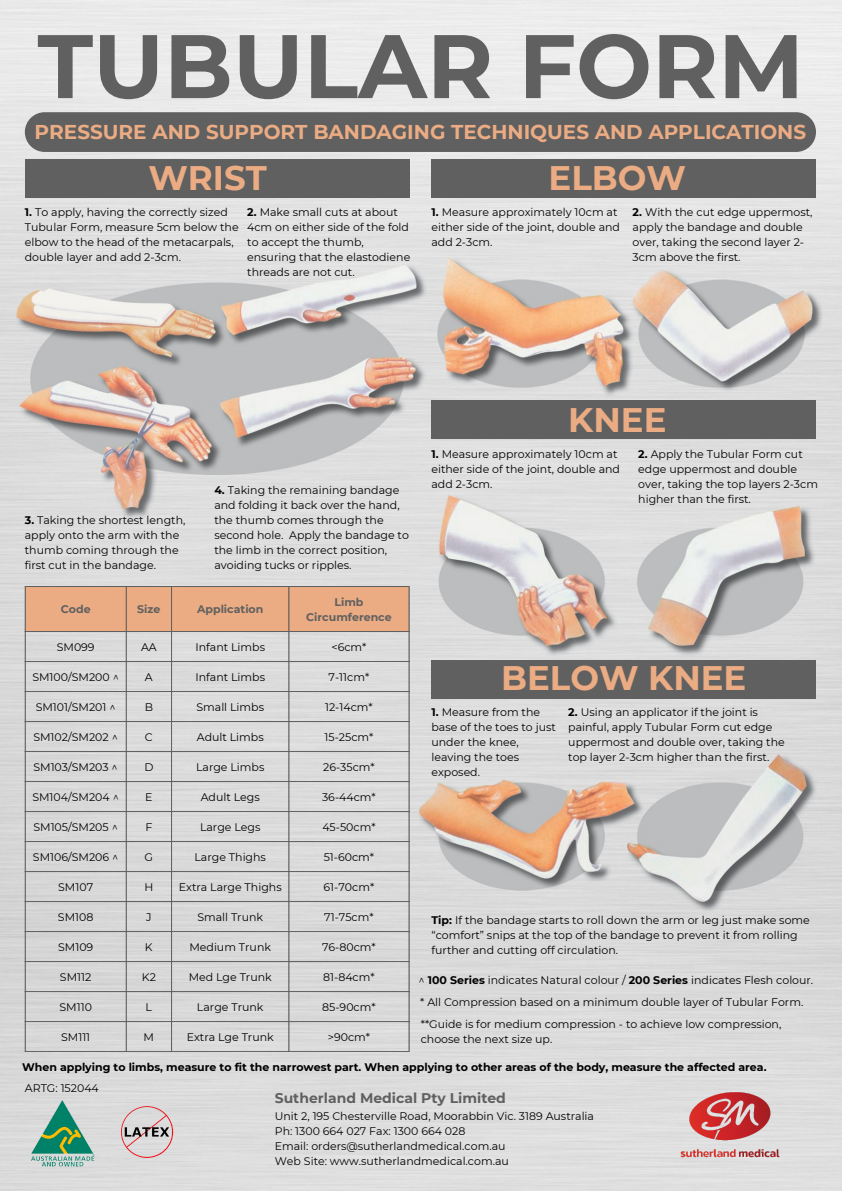
<style>
.page{position:relative;width:842px;height:1191px;background:#fff}
.page>*{position:absolute;margin:0;border:0;box-sizing:border-box;transform-origin:0 0}
.t1{font:700 90px "Montserrat";color:#606060}
.t2{font:700 34px "Montserrat";color:#ebac84}
.t3{font:700 20px "Montserrat";color:#ebac84}
.t4{font:700 14px "Montserrat";color:#606060}
.t5{font:11px/15px "Montserrat";color:#000}
.t6{font:700 11px "Montserrat";color:#000}
.t7{font:700 11px/15px "Montserrat";color:#606060;text-align:center}
.s1{font-weight:700}
</style>
<div class="page">
<img style="left:0;top:0;width:842px;height:1190px">
<div style="left:25px;top:160px;width:384px;height:38px;background:#606060"></div>
<div style="left:431px;top:160px;width:385px;height:38px;background:#606060"></div>
<div style="left:431px;top:400px;width:385px;height:38px;background:#606060"></div>
<div style="left:431px;top:660px;width:385px;height:39px;background:#606060"></div>
<div style="left:25px;top:112px;width:791px;height:40px;background:#606060;border-radius:20px"></div>
<div style="left:26px;top:587px;width:383px;height:44px;background:#ebac84"></div>
<hr style="left:25px;top:587px;width:1px;height:464px;background:#606060">
<hr style="left:126px;top:587px;width:1px;height:464px;background:#606060">
<hr style="left:171px;top:587px;width:1px;height:464px;background:#606060">
<hr style="left:289px;top:587px;width:1px;height:464px;background:#606060">
<hr style="left:409px;top:587px;width:1px;height:464px;background:#606060">
<hr style="left:25px;top:586px;width:384px;height:1px;background:#606060">
<hr style="left:25px;top:631px;width:384px;height:1px;background:#606060">
<hr style="left:25px;top:661px;width:384px;height:1px;background:#606060">
<hr style="left:25px;top:691px;width:384px;height:1px;background:#606060">
<hr style="left:25px;top:721px;width:384px;height:1px;background:#606060">
<hr style="left:25px;top:751px;width:384px;height:1px;background:#606060">
<hr style="left:25px;top:781px;width:384px;height:1px;background:#606060">
<hr style="left:25px;top:811px;width:384px;height:1px;background:#606060">
<hr style="left:25px;top:841px;width:384px;height:1px;background:#606060">
<hr style="left:25px;top:871px;width:384px;height:1px;background:#606060">
<hr style="left:25px;top:901px;width:384px;height:1px;background:#606060">
<hr style="left:25px;top:931px;width:384px;height:1px;background:#606060">
<hr style="left:25px;top:961px;width:384px;height:1px;background:#606060">
<hr style="left:25px;top:991px;width:384px;height:1px;background:#606060">
<hr style="left:25px;top:1021px;width:384px;height:1px;background:#606060">
<hr style="left:25px;top:1051px;width:384px;height:1px;background:#606060">
<img style="left:25px;top:1098px;width:77px;height:69px">
<img style="left:120px;top:1104px;width:57px;height:58px">
<img style="left:674px;top:1084px;width:111px;height:83px">
<p class="t1" style="left:38px;top:11px;width:768px">TUBULAR FORM</p>
<p class="t3" style="left:35px;top:120px;width:773px">PRESSURE AND SUPPORT BANDAGING TECHNIQUES AND APPLICATIONS</p>
<p class="t2" style="left:148px;top:157px;width:120px">WRIST</p>
<p class="t2" style="left:549px;top:157px;width:139px">ELBOW</p>
<p class="t5" style="left:25px;top:204px;width:215px"><span class="s1">1.</span> To apply, having the correctly sized Tubular Form, measure 5cm below the elbow to the head of the metacarpals, double layer and add 2-3cm.</p>
<p class="t5" style="left:247px;top:204px;width:165px"><span class="s1">2.</span> Make small cuts at about<br>4cm on either side of the fold to accept the thumb, ensuring that the elastodiene threads are not cut.</p>
<p class="t5" style="left:431px;top:204px;width:190px"><span class="s1">1.</span> Measure approximately 10cm at either side of the joint, double and add 2-3cm.</p>
<p class="t5" style="left:633px;top:204px;width:181px"><span class="s1">2.</span> With the cut edge uppermost, apply the bandage and double over, taking the second layer 2-<br>3cm above the first.</p>
<p class="t5" style="left:25px;top:512px;width:162px"><span class="s1">3.</span> Taking the shortest length, apply onto the arm with the thumb coming through the first cut in the bandage.</p>
<p class="t5" style="left:214px;top:482px;width:196px"><span class="s1">4.</span> Taking the remaining bandage and folding it back over the hand, the thumb comes through the second hole. Apply the bandage to the limb in the correct position, avoiding tucks or ripples.</p>
<p class="t7" style="left:61px;top:601px;width:31px">Code</p>
<p class="t7" style="left:137px;top:601px;width:25px">Size</p>
<p class="t7" style="left:197px;top:601px;width:68px">Application</p>
<p class="t7" style="left:306px;top:594px;width:87px">Limb<br>Circumference</p>
<p class="t5" style="left:57px;top:639px;width:39px">SM099</p>
<p class="t5" style="left:141px;top:639px;width:17px">AA</p>
<p class="t5" style="left:195px;top:639px;width:71px">Infant Limbs</p>
<p class="t5" style="left:331px;top:639px;width:37px">&lt;6cm*</p>
<p class="t5" style="left:32px;top:669px;width:88px">SM100/SM200 ^</p>
<p class="t5" style="left:145px;top:669px;width:9px">A</p>
<p class="t5" style="left:195px;top:669px;width:71px">Infant Limbs</p>
<p class="t5" style="left:329px;top:669px;width:42px">7-11cm*</p>
<p class="t5" style="left:36px;top:699px;width:82px">SM101/SM201 ^</p>
<p class="t5" style="left:145px;top:699px;width:10px">B</p>
<p class="t5" style="left:196px;top:699px;width:69px">Small Limbs</p>
<p class="t5" style="left:325px;top:699px;width:49px">12-14cm*</p>
<p class="t5" style="left:33px;top:729px;width:86px">SM102/SM202 ^</p>
<p class="t5" style="left:145px;top:729px;width:9px">C</p>
<p class="t5" style="left:197px;top:729px;width:68px">Adult Limbs</p>
<p class="t5" style="left:324px;top:729px;width:50px">15-25cm*</p>
<p class="t5" style="left:33px;top:759px;width:86px">SM103/SM203 ^</p>
<p class="t5" style="left:144px;top:759px;width:11px">D</p>
<p class="t5" style="left:196px;top:759px;width:70px">Large Limbs</p>
<p class="t5" style="left:323px;top:759px;width:53px">26-35cm*</p>
<p class="t5" style="left:32px;top:789px;width:88px">SM104/SM204 ^</p>
<p class="t5" style="left:145px;top:789px;width:9px">E</p>
<p class="t5" style="left:201px;top:789px;width:61px">Adult Legs</p>
<p class="t5" style="left:322px;top:789px;width:55px">36-44cm*</p>
<p class="t5" style="left:33px;top:819px;width:86px">SM105/SM205 ^</p>
<p class="t5" style="left:145px;top:819px;width:8px">F</p>
<p class="t5" style="left:200px;top:819px;width:62px">Large Legs</p>
<p class="t5" style="left:322px;top:819px;width:55px">45-50cm*</p>
<p class="t5" style="left:33px;top:849px;width:87px">SM106/SM206 ^</p>
<p class="t5" style="left:145px;top:849px;width:10px">G</p>
<p class="t5" style="left:195px;top:849px;width:73px">Large Thighs</p>
<p class="t5" style="left:324px;top:849px;width:52px">51-60cm*</p>
<p class="t5" style="left:58px;top:879px;width:36px">SM107</p>
<p class="t5" style="left:144px;top:879px;width:10px">H</p>
<p class="t5" style="left:179px;top:879px;width:104px">Extra Large Thighs</p>
<p class="t5" style="left:324px;top:879px;width:52px">61-70cm*</p>
<p class="t5" style="left:58px;top:909px;width:37px">SM108</p>
<p class="t5" style="left:146px;top:909px;width:7px">J</p>
<p class="t5" style="left:197px;top:909px;width:67px">Small Trunk</p>
<p class="t5" style="left:324px;top:909px;width:51px">71-75cm*</p>
<p class="t5" style="left:58px;top:939px;width:37px">SM109</p>
<p class="t5" style="left:145px;top:939px;width:9px">K</p>
<p class="t5" style="left:189px;top:939px;width:83px">Medium Trunk</p>
<p class="t5" style="left:322px;top:939px;width:55px">76-80cm*</p>
<p class="t5" style="left:60px;top:969px;width:33px">SM112</p>
<p class="t5" style="left:142px;top:969px;width:16px">K2</p>
<p class="t5" style="left:189px;top:969px;width:85px">Med Lge Trunk</p>
<p class="t5" style="left:323px;top:969px;width:53px">81-84cm*</p>
<p class="t5" style="left:59px;top:999px;width:34px">SM110</p>
<p class="t5" style="left:146px;top:999px;width:8px">L</p>
<p class="t5" style="left:197px;top:999px;width:68px">Large Trunk</p>
<p class="t5" style="left:322px;top:999px;width:55px">85-90cm*</p>
<p class="t5" style="left:61px;top:1029px;width:31px">SM111</p>
<p class="t5" style="left:144px;top:1029px;width:12px">M</p>
<p class="t5" style="left:187px;top:1029px;width:89px">Extra Lge Trunk</p>
<p class="t5" style="left:328px;top:1029px;width:44px">&gt;90cm*</p>
<p class="t2" style="left:568px;top:399px;width:100px">KNEE</p>
<p class="t5" style="left:431px;top:446px;width:190px"><span class="s1">1.</span> Measure approximately 10cm at either side of the joint, double and add 2-3cm.</p>
<p class="t5" style="left:638px;top:446px;width:181px"><span class="s1">2.</span> Apply the Tubular Form cut edge uppermost and double over, taking the top layers 2-3cm higher than the first.</p>
<p class="t2" style="left:501px;top:657px;width:247px">BELOW KNEE</p>
<p class="t5" style="left:431px;top:704px;width:126px"><span class="s1">1.</span> Measure from the base of the toes to just under the knee, leaving the toes exposed.</p>
<p class="t5" style="left:568px;top:704px;width:218px"><span class="s1">2.</span> Using an applicator if the joint is painful, apply Tubular Form cut edge uppermost and double over, taking the top layer 2-3cm higher than the first.</p>
<p class="t5" style="left:431px;top:912px;width:380px"><span class="s1">Tip:</span> If the bandage starts to roll down the arm or leg just make some “comfort” snips at the top of the bandage to prevent it from rolling further and cutting off circulation.</p>
<p class="t5" style="left:419px;top:972px;width:396px">^ <span class="s1">100 Series</span> indicates Natural colour / <span class="s1">200 Series</span> indicates Flesh colour.</p>
<p class="t5" style="left:420px;top:994px;width:385px">* All Compression based on a minimum double layer of Tubular Form.</p>
<p class="t5" style="left:421px;top:1016px;width:362px">**Guide is for medium compression - to achieve low compression, choose the next size up.</p>
<p class="t6" style="left:22px;top:1059px;width:746px">When applying to limbs, measure to fit the narrowest part. When applying to other areas of the body, measure the affected area.</p>
<p class="t4" style="left:275px;top:1089px;width:233px">Sutherland Medical Pty Limited</p>
<p class="t5" style="left:275px;top:1108px;width:321px">Unit 2, 195 Chesterville Road, Moorabbin Vic. 3189 Australia</p>
<p class="t5" style="left:275px;top:1123px;width:192px">Ph: 1300 664 027 Fax: 1300 664 028</p>
<p class="t5" style="left:275px;top:1138px;width:232px">Email: orders@sutherlandmedical.com.au</p>
<p class="t5" style="left:275px;top:1153px;width:236px">Web Site: www.sutherlandmedical.com.au</p>
<p class="t5" style="left:25px;top:1080px;width:76px">ARTG: 152044</p>
</div>
